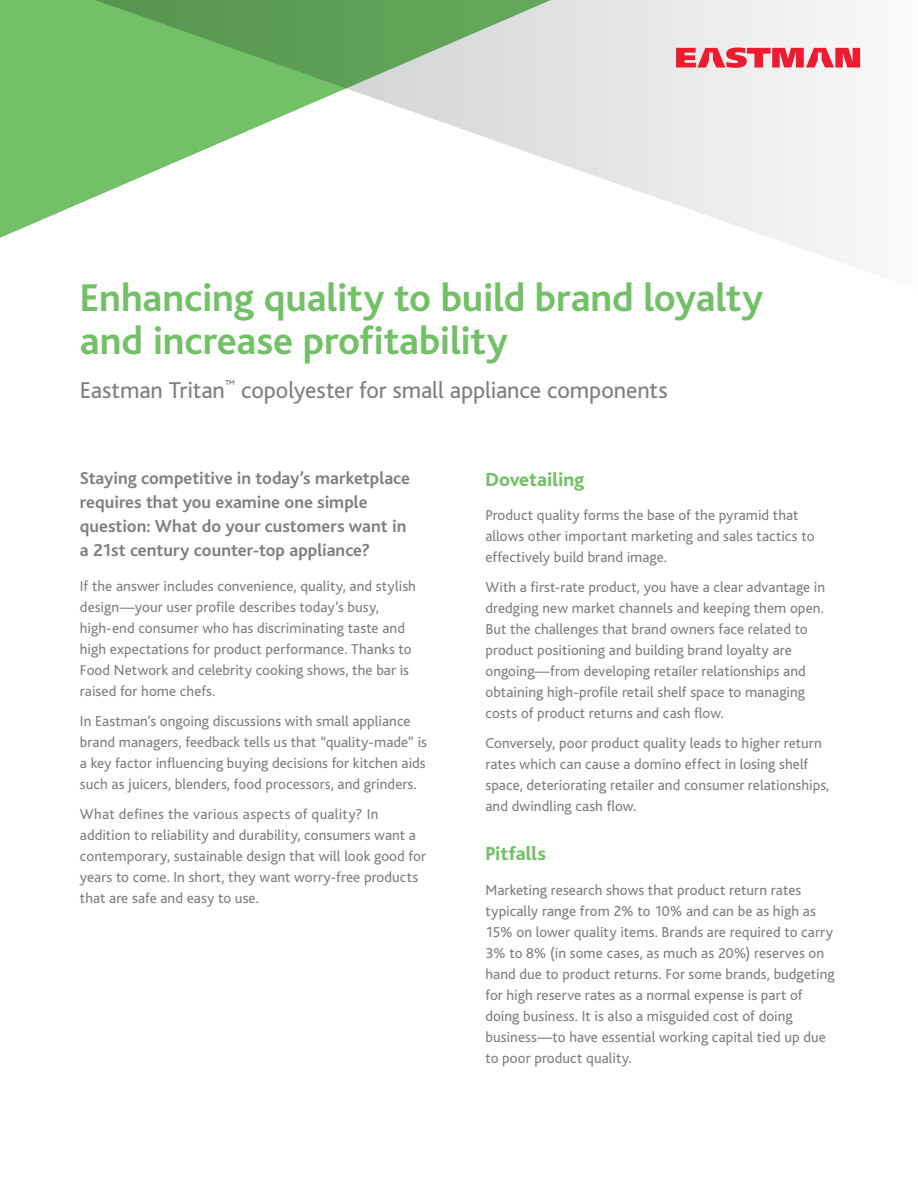
<style>
.page{position:relative;width:918px;height:1188px;background:#fff}
.page>*{position:absolute;margin:0;border:0;box-sizing:border-box;transform-origin:0 0}
.t1{font:700 40.5px/43.5px "Bliss";letter-spacing:-.005em;color:#73c167}
.head{font:24px "Bliss";letter-spacing:-.005em;color:#807f83}
.head-2{font:800 19.8px "Bliss";color:#73c167}
.intro_paragraph{font:700 18px/24px "Bliss";color:#807f83}
.body_copy__running_p{font:15px/21px "Bliss";letter-spacing:.005em;color:#807f83}
.body_copy__para_befo{font:15px/21px "Bliss";letter-spacing:.005em;color:#807f83}
</style>
<div class="page">
<svg style="left:613px;top:0;width:248px;height:262px"></svg>
<svg style="left:0;top:0;width:613px;height:238px"></svg>
<svg style="left:676px;top:48px;width:184px;height:20px;background:#ed6371"></svg>
<p class="t1" style="left:80px;top:277px;width:685px">Enhancing quality to build brand loyalty and increase profitability</p>
<p class="head" style="left:80px;top:377px;width:589px">Eastman Tritan<sup>™</sup> copolyester for small appliance components</p>
<p class="intro_paragraph" style="left:80px;top:467px;width:332px">Staying competitive in today’s marketplace requires that you examine one simple question: What do your customers want in a 21st century counter-top appliance?</p>
<p class="body_copy__running_p" style="left:80px;top:576px;width:338px">If the answer includes convenience, quality, and stylish design—your user profile describes today’s busy, high-end consumer who has discriminating taste and high expectations for product performance. Thanks to Food Network and celebrity cooking shows, the bar is raised for home chefs.</p>
<p class="body_copy__running_p" style="left:80px;top:711px;width:349px">In Eastman’s ongoing discussions with small appliance brand managers, feedback tells us that “quality-made” is a key factor influencing buying decisions for kitchen aids such as juicers, blenders, food processors, and grinders.</p>
<p class="body_copy__running_p" style="left:80px;top:804px;width:348px">What defines the various aspects of quality? In addition to reliability and durability, consumers want a contemporary, sustainable design that will look good for years to come. In short, they want worry-free products that are safe and easy to use.</p>
<p class="head-2" style="left:485px;top:469px;width:101px">Dovetailing</p>
<p class="body_copy__running_p" style="left:485px;top:505px;width:331px">Product quality forms the base of the pyramid that allows other important marketing and sales tactics to effectively build brand image.</p>
<p class="body_copy__running_p" style="left:485px;top:577px;width:341px">With a first-rate product, you have a clear advantage in dredging new market channels and keeping them open.<br>But the challenges that brand owners face related to product positioning and building brand loyalty are ongoing—from developing retailer relationships and obtaining high-profile retail shelf space to managing costs of product returns and cash flow.</p>
<p class="body_copy__para_befo" style="left:485px;top:733px;width:345px">Conversely, poor product quality leads to higher return rates which can cause a domino effect in losing shelf space, deteriorating retailer and consumer relationships, and dwindling cash flow.</p>
<p class="head-2" style="left:485px;top:843px;width:62px">Pitfalls</p>
<p class="body_copy__running_p" style="left:485px;top:880px;width:351px">Marketing research shows that product return rates typically range from 2% to 10% and can be as high as 15% on lower quality items. Brands are required to carry 3% to 8% (in some cases, as much as 20%) reserves on hand due to product returns. For some brands, budgeting for high reserve rates as a normal expense is part of doing business. It is also a misguided cost of doing business—to have essential working capital tied up due to poor product quality.</p>
</div>
